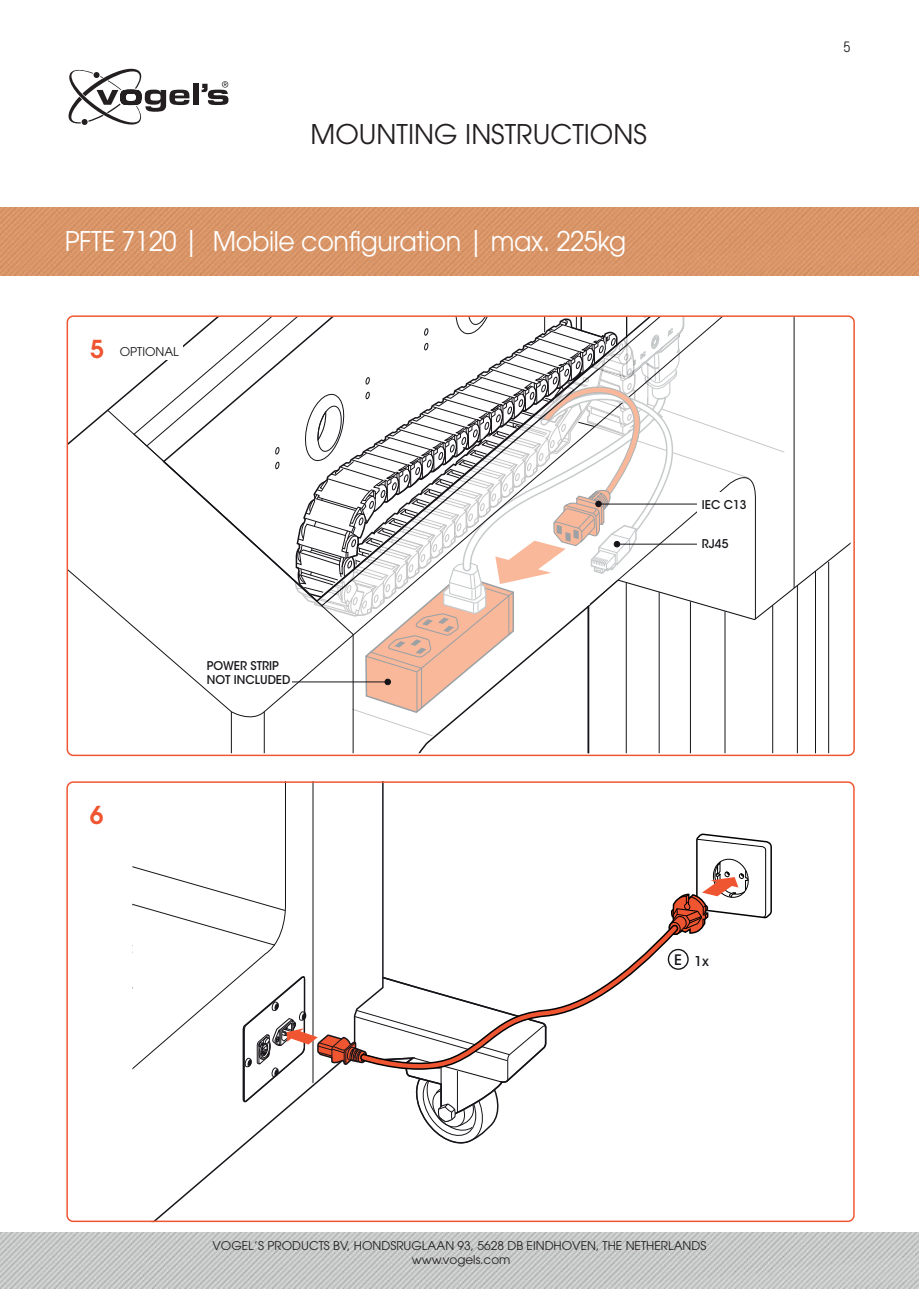
<style>
.page{position:relative;width:919px;height:1289px;background:#fff}
.page>*{position:absolute;margin:0;border:0;box-sizing:border-box;transform-origin:0 0}
.t1{font:27px "ITC Avant Garde Pro";letter-spacing:-.015em;color:#fff;scale:.94 1}
.t2{font:27px "ITC Avant Garde Pro";color:#231f20}
.t3{font:600 24.6px "Avant Garde";color:#f05531}
.t4{font:15px "Abel";color:#231f20}
.t5{font:13.5px "ITC Avant Garde MM 445 750";color:#171419;scale:.96 1}
.t6{font:12px/14.4px "ITC Avant Garde Pro";color:#231f20;text-align:center}
.t7{font:12px/14.4px "ITC Avant Garde MM 445 750";color:#171419;scale:.96 1}
.t8{font:12px "Avant Garde";color:#171419}
.s1{font-size:14.4px}
</style>
<div class="page">
<img style="left:0;top:207px;width:918px;height:68px">
<svg style="left:68px;top:68px;width:122px;height:57px"></svg>
<div style="left:193px;top:84px;width:6px;height:21px;background:#231f20"></div>
<svg style="left:201px;top:81px;width:27px;height:24px"></svg>
<hr style="left:264px;top:711px;width:1px;height:42px;background:#171419">
<hr style="left:231px;top:711px;width:1px;height:42px;background:#171419">
<svg style="left:161px;top:317px;width:131px;height:263px"></svg>
<div style="left:115px;top:344px;width:68px;height:16px;background:#fff"></div>
<svg style="left:292px;top:317px;width:558px;height:436px"></svg>
<hr style="left:292px;top:681px;width:97px;height:1px;background:#171419">
<hr style="left:598px;top:504px;width:99px;height:1px;background:#171419">
<hr style="left:617px;top:544px;width:80px;height:1px;background:#171419">
<svg style="left:132px;top:783px;width:252px;height:439px"></svg>
<svg style="left:132px;top:783px;width:154px;height:51px"></svg>
<hr style="left:313px;top:781px;width:1px;height:302px;background:#171419">
<svg style="left:132px;top:834px;width:640px;height:314px"></svg>
<svg style="left:359px;top:923px;width:320px;height:149px"></svg>
<div style="left:667px;top:948px;width:21px;height:21px;border:1px solid #171419;border-radius:50%"></div>
<img style="left:0;top:1232px;width:918px;height:56px">
<h1 class="t2" style="left:310px;top:117px;width:338px">MOUNTING INSTRUCTIONS</h1>
<h1 class="t1" style="left:65px;top:225px;width:599px">PFTE 7120 | Mobile configuration | max. 225kg</h1>
<h2 class="t3" style="left:90px;top:332px;width:15px">5</h2>
<p class="t8" style="left:120px;top:345px;width:61px">OPTIONAL</p>
<h2 class="t3" style="left:90px;top:798px;width:15px">6</h2>
<p class="t7" style="left:207px;top:658px;width:89px">POWER STRIP<br>NOT INCLUDED</p>
<p class="t7" style="left:701px;top:498px;width:48px">IEC C13</p>
<p class="t7" style="left:701px;top:536px;width:29px">RJ45</p>
<p class="t5" style="left:674px;top:952px;width:38px"><span class="s1">E</span> 1x</p>
<p class="t4" style="left:843px;top:37px;width:9px">5</p>
<p class="t6" style="left:212px;top:1237px;width:495px">VOGEL’S PRODUCTS BV, HONDSRUGLAAN 93, 5628 DB EINDHOVEN, THE NETHERLANDS www.vogels.com</p>
</div>
